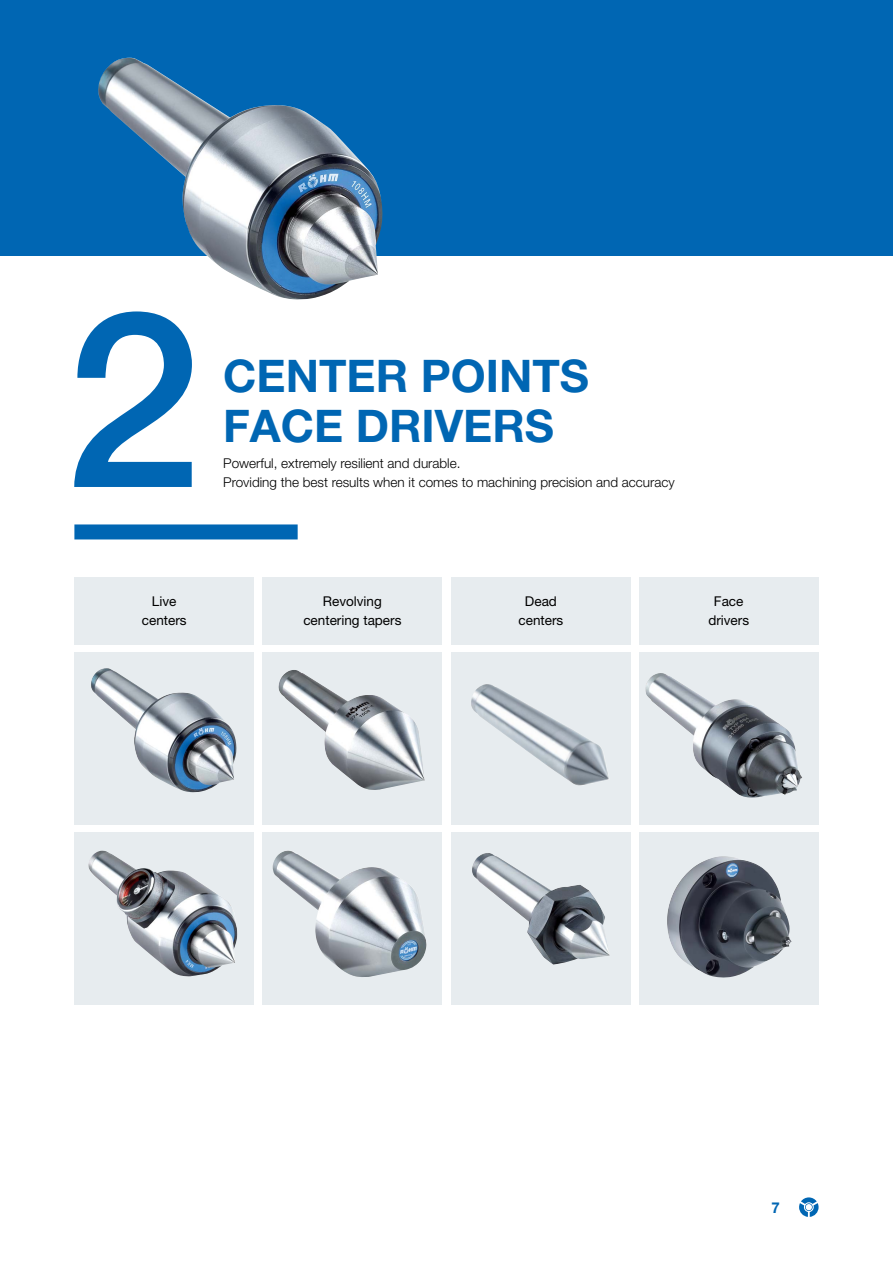
<style>
.page{position:relative;width:893px;height:1263px;background:#fff}
.page>*{position:absolute;margin:0;border:0;box-sizing:border-box;transform-origin:0 0}
.t1{font:500 245.7px "Helvetica Neue LT Pro";color:#0066b3}
.t2{font:700 45px/49.5px "Helvetica Neue LT Pro";color:#0066b3}
.t3{font:700 15px "Helvetica Neue LT Pro";color:#0066b3}
.t4{font:300 13.5px/18.9px "Helvetica Neue LT Pro";color:#000}
.t5{font:13.5px/18.9px "Helvetica Neue LT Pro";color:#000;text-align:center}
</style>
<div class="page">
<svg style="left:799px;top:1197px;width:20px;height:20px"></svg>
<div style="left:74px;top:652px;width:180px;height:172px;background:#e7ecef"></div>
<div style="left:263px;top:652px;width:179px;height:172px;background:#e7ecef"></div>
<div style="left:451px;top:652px;width:179px;height:172px;background:#e7ecef"></div>
<div style="left:639px;top:652px;width:180px;height:172px;background:#e7ecef"></div>
<div style="left:74px;top:832px;width:180px;height:172px;background:#e7ecef"></div>
<div style="left:263px;top:832px;width:179px;height:172px;background:#e7ecef"></div>
<div style="left:451px;top:832px;width:179px;height:172px;background:#e7ecef"></div>
<div style="left:639px;top:832px;width:180px;height:172px;background:#e7ecef"></div>
<div style="left:74px;top:577px;width:180px;height:67px;background:#e7ecef"></div>
<div style="left:263px;top:577px;width:179px;height:67px;background:#e7ecef"></div>
<div style="left:451px;top:577px;width:179px;height:67px;background:#e7ecef"></div>
<div style="left:639px;top:577px;width:180px;height:67px;background:#e7ecef"></div>
<div style="left:0;top:0;width:893px;height:255px;background:#0066b3"></div>
<img style="left:91px;top:668px;width:146px;height:124px">
<img style="left:97px;top:58px;width:286px;height:242px">
<img style="left:88px;top:851px;width:149px;height:125px">
<img style="left:278px;top:670px;width:147px;height:120px">
<img style="left:273px;top:850px;width:154px;height:127px">
<img style="left:472px;top:853px;width:138px;height:111px">
<img style="left:471px;top:684px;width:138px;height:102px">
<img style="left:645px;top:673px;width:157px;height:125px">
<img style="left:667px;top:856px;width:125px;height:122px">
<div style="left:74px;top:524px;width:224px;height:15px;background:#0066b3"></div>
<h1 class="t1" style="left:65px;top:253px;width:138px">2</h1>
<h2 class="t2" style="left:223px;top:351px;width:367px">CENTER POINTS<br>FACE DRIVERS</h2>
<p class="t4" style="left:223px;top:453px;width:453px">Powerful, extremely resilient and durable.<br>Providing the best results when it comes to machining precision and accuracy</p>
<p class="t5" style="left:142px;top:592px;width:46px">Live centers</p>
<p class="t5" style="left:518px;top:592px;width:46px">Dead centers</p>
<p class="t5" style="left:303px;top:592px;width:100px">Revolving centering tapers</p>
<p class="t5" style="left:708px;top:592px;width:42px">Face drivers</p>
<p class="t3" style="left:771px;top:1198px;width:10px">7</p>
</div>
